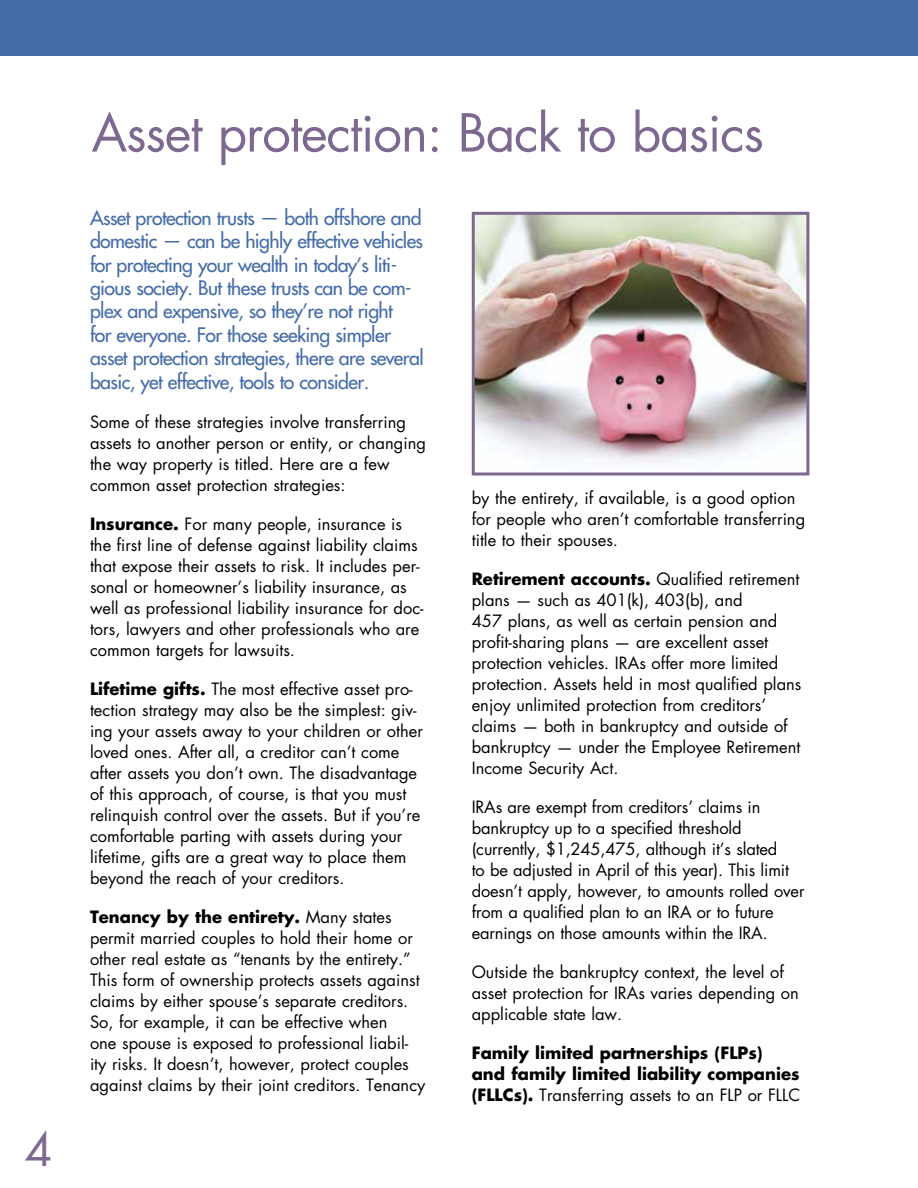
<style>
.page{position:relative;width:918px;height:1188px;background:#fff}
.page>*{position:absolute;margin:0;border:0;box-sizing:border-box;transform-origin:0 0}
.t1{font:51px "Futura Std";letter-spacing:-.02em;color:#7d6990}
.t2{font:45px "Futura Std";color:#7d6990}
.t3{font:500 19.5px/23.4px "Futura Std";letter-spacing:-.03em;color:#456ca9}
.t4{font:16.5px/21px "Futura Std";color:#000}
.t5{font:700 16.5px/21px "Futura Std";color:#000}
.s1{font-weight:700}
.s2{font-weight:400}
</style>
<div class="page">
<div style="left:0;top:0;width:918px;height:55px;background:#456ca9"></div>
<img style="left:476px;top:216px;width:329px;height:246px">
<div style="left:472px;top:212px;width:337px;height:264px;border:3px solid #7d6990"></div>
<h2 class="t2" style="left:25px;top:1120px;width:29px">4</h2>
<h1 class="t1" style="left:92px;top:100px;width:674px">Asset protection: Back to basics</h1>
<p class="t3" style="left:90px;top:206px;width:335px">Asset protection trusts — both offshore and domestic — can be highly effective vehicles for protecting your wealth in today’s liti&shy;gious society. But these trusts can be com&shy;plex and expensive, so they’re not right<br>for everyone. For those seeking simpler asset protection strategies, there are several basic, yet effective, tools to consider.</p>
<p class="t4" style="left:90px;top:411px;width:338px">Some of these strategies involve transferring assets to another person or entity, or changing the way property is titled. H ere are a few common asset protection strategies:</p>
<p class="t4" style="left:90px;top:513px;width:335px"><span class="s1">Insurance.</span> For many people, insurance is the first line of defense against liability claims that expose their assets to risk. It includes per&shy;sonal or homeowner’s liability insurance, as well as professional liability insurance for doc&shy;tors, lawyers and other professionals who are common targets for lawsuits.</p>
<p class="t4" style="left:90px;top:678px;width:334px"><span class="s1">Lifetime gifts.</span> The most effective asset pro&shy;tection strategy may also be the simplest: giv&shy;ing your assets away to your children or other loved ones. After all, a creditor can’t come after assets you don’t own. The disadvantage of this approach, of course, is that you must relinquish control over the assets. But if you’re comfortable parting with assets during your lifetime, gifts are a great way to place them beyond the reach of your creditors.</p>
<p class="t4" style="left:90px;top:906px;width:337px"><span class="s1">Tenancy by the entirety.</span> Many states permit married couples to hold their home or other real estate as “tenants by the entirety.” This form of ownership protects assets against claims by either spouse’s separate creditors.<br>So, for example, it can be effective when<br>one spouse is exposed to professional liabil&shy;ity risks. It doesn’t, however, protect couples against claims by their joint creditors. Tenancy</p>
<p class="t4" style="left:472px;top:488px;width:335px">by the entirety, if available, is a good option for people who aren’t comfortable transferring title to their spouses.</p>
<p class="t4" style="left:472px;top:569px;width:331px"><span class="s1">Retirement accounts.</span> Qualified retirement plans — such as 401(k), 403(b), and<br>457 plans, as well as certain pension and profit-sharing plans — are excellent asset protection vehicles. IRAs offer more limited protection. Assets held in most qualified plans enjoy unlimited protection from creditors’ claims — both in bankruptcy and outside of bankruptcy — under the Employee Retirement Income Security Act.</p>
<p class="t4" style="left:472px;top:797px;width:334px">IRAs are exempt from creditors’ claims in bankruptcy up to a specified threshold (currently, $1,245,475, although it’s slated<br>to be adjusted in April of this year). This limit doesn’t apply, however, to amounts rolled over from a qualified plan to an IRA or to future earnings on those amounts within the IRA.</p>
<p class="t4" style="left:472px;top:962px;width:329px">Outside the bankruptcy context, the level of asset protection for IRAs varies depending on applicable state law.</p>
<p class="t5" style="left:472px;top:1042px;width:330px">Family limited partnerships (FLPs) and family limited liability companies (FLLCs). <span class="s2">Transferring assets to an FLP or FLLC</span></p>
</div>
